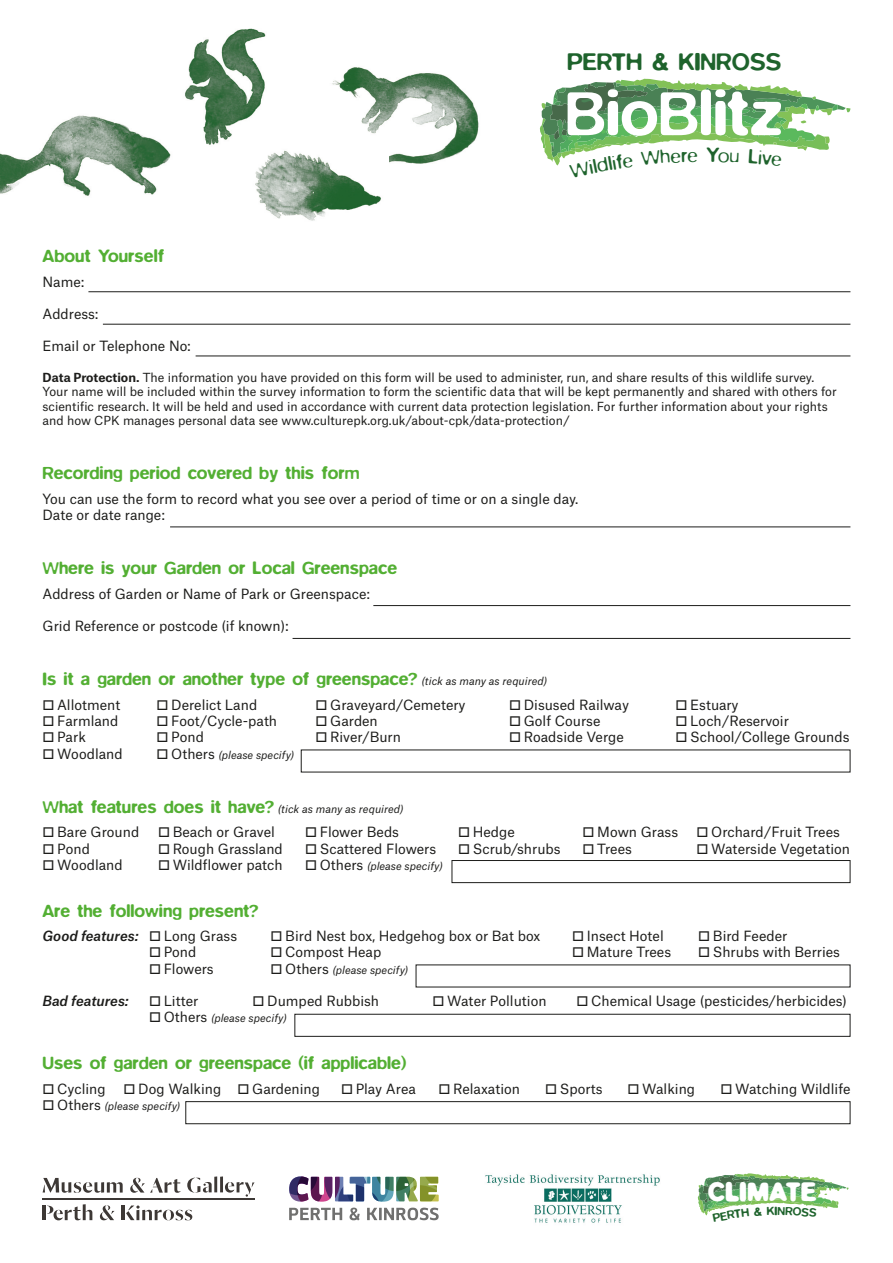
<style>
.page{position:relative;width:893px;height:1263px;background:#fff}
.page>*{position:absolute;margin:0;border:0;box-sizing:border-box;transform-origin:0 0}
.t1{font:500 64.35px "Blur";color:#fff}
.t2{font:700 25.35px "Blur";color:#fff}
.t3{font:500 24.75px "Blur";color:#1e632c}
.t4{font:500 18px "Blur";color:#53af33}
.t5{font:13.5px "Atlas Grotesk";color:#1d1d1b}
.t6{font:italic 500 13.5px "Atlas Grotesk";color:#1d1d1b}
.t7{font:12px/14.4px "Atlas Grotesk";color:#1d1d1b}
.t8{font:500 12px "Blur";color:#1e632c}
.t9{font:italic 10.5px "Atlas Grotesk";color:#1d1d1b}
.s1{font-weight:700}
.s2{font-family:"Atlas Grotesk";font-weight:400;font-style:italic;font-size:10.5px;color:#1d1d1b}
.s3{font-style:normal;font-size:13.5px}
.s4{font-weight:400;font-style:normal}
</style>
<div class="page">
<img style="left:485px;top:1174px;width:175px;height:49px">
<svg style="left:289px;top:1176px;width:150px;height:44px"></svg>
<hr style="left:43px;top:1199px;width:212px;height:1px;background:#3d3835">
<svg style="left:130px;top:1178px;width:51px;height:15px"></svg>
<svg style="left:43px;top:1178px;width:80px;height:15px"></svg>
<hr style="left:214px;top:1176px;width:3px;height:16px;background:#3d3835">
<hr style="left:220px;top:1176px;width:3px;height:16px;background:#3d3835">
<svg style="left:225px;top:1182px;width:30px;height:14px"></svg>
<svg style="left:187px;top:1177px;width:25px;height:15px"></svg>
<hr style="left:43px;top:1205px;width:3px;height:15px;background:#3d3835">
<hr style="left:121px;top:1205px;width:4px;height:15px;background:#3d3835">
<svg style="left:126px;top:1205px;width:66px;height:15px"></svg>
<svg style="left:47px;top:1204px;width:45px;height:16px"></svg>
<svg style="left:100px;top:1205px;width:15px;height:15px"></svg>
<div style="left:452px;top:860px;width:398px;height:23px;border:1px solid #1d1d1b"></div>
<div style="left:294px;top:1014px;width:556px;height:23px;border:1px solid #1d1d1b"></div>
<div style="left:185px;top:1101px;width:665px;height:23px;border:1px solid #1d1d1b"></div>
<hr style="left:88px;top:291px;width:762px;height:1px;background:#1d1d1b">
<hr style="left:103px;top:324px;width:747px;height:1px;background:#1d1d1b">
<hr style="left:196px;top:356px;width:654px;height:1px;background:#1d1d1b">
<hr style="left:170px;top:526px;width:680px;height:1px;background:#1d1d1b">
<hr style="left:373px;top:605px;width:477px;height:1px;background:#1d1d1b">
<hr style="left:293px;top:638px;width:557px;height:1px;background:#1d1d1b">
<img style="left:332px;top:67px;width:147px;height:97px">
<img style="left:255px;top:146px;width:134px;height:75px">
<img style="left:0;top:115px;width:171px;height:81px">
<img style="left:185px;top:28px;width:81px;height:117px">
<svg style="left:540px;top:79px;width:310px;height:87px"></svg>
<svg style="left:698px;top:1173px;width:151px;height:43px"></svg>
<p class="t3" style="left:567px;top:47px;width:216px">PERTH &amp; KINROSS</p>
<p class="t1" style="left:565px;top:76px;width:219px">BioBlitz</p>
<p class="t4" style="left:43px;top:245px;width:123px">About Yourself</p>
<p class="t5" style="left:43px;top:271px;width:43px">Name:</p>
<p class="t5" style="left:43px;top:303px;width:57px">Address:</p>
<p class="t5" style="left:43px;top:335px;width:150px">Email or Telephone No:</p>
<p class="t7" style="left:43px;top:369px;width:796px"><span class="s1">Data Protection.</span> The information you have provided on this form will be used to administer, run, and share results of this wildlife survey.<br>Your name will be included within the survey information to form the scientific data that will be kept permanently and shared with others for scientific research. It will be held and used in accordance with current data protection legislation. For further information about your rights and how CPK manages personal data see www.culturepk.org.uk/about-cpk/data-protection/</p>
<p class="t4" style="left:43px;top:463px;width:318px">Recording period covered by this form</p>
<p class="t5" style="left:43px;top:488px;width:537px">You can use the form to record what you see over a period of time or on a single day.</p>
<p class="t5" style="left:43px;top:504px;width:124px">Date or date range:</p>
<p class="t4" style="left:43px;top:558px;width:356px">Where is your Garden or Local Greenspace</p>
<p class="t5" style="left:43px;top:583px;width:329px">Address of Garden or Name of Park or Greenspace:</p>
<p class="t5" style="left:43px;top:615px;width:248px">Grid Reference or postcode (if known):</p>
<p class="t4" style="left:43px;top:669px;width:506px">Is it a garden or another type of greenspace? <span class="s2">(tick as many as required)</span></p>
<p class="t5" style="left:43px;top:694px;width:79px">□ Allotment</p>
<p class="t5" style="left:157px;top:694px;width:102px">□ Derelict Land</p>
<p class="t5" style="left:316px;top:694px;width:151px">□ Graveyard/Cemetery</p>
<p class="t5" style="left:509px;top:694px;width:121px">□ Disused Railway</p>
<p class="t5" style="left:676px;top:694px;width:65px">□ Estuary</p>
<p class="t5" style="left:43px;top:710px;width:77px">□ Farmland</p>
<p class="t5" style="left:157px;top:710px;width:122px">□ Foot/Cycle-path</p>
<p class="t5" style="left:316px;top:710px;width:64px">□ Garden</p>
<p class="t5" style="left:509px;top:710px;width:93px">□ Golf Course</p>
<p class="t5" style="left:676px;top:710px;width:115px">□ Loch/Reservoir</p>
<p class="t5" style="left:43px;top:726px;width:45px">□ Park</p>
<p class="t5" style="left:157px;top:726px;width:49px">□ Pond</p>
<p class="t5" style="left:316px;top:726px;width:87px">□ River/Burn</p>
<p class="t5" style="left:509px;top:726px;width:116px">□ Roadside Verge</p>
<p class="t5" style="left:676px;top:726px;width:175px">□ School/College Grounds</p>
<p class="t5" style="left:43px;top:743px;width:82px">□ Woodland</p>
<p class="t9" style="left:157px;top:746px;width:139px">□ <span class="s3">Others</span> (please specify)</p>
<p class="t4" style="left:43px;top:796px;width:363px">What features does it have? <span class="s2">(tick as many as required)</span></p>
<p class="t5" style="left:43px;top:821px;width:98px">□ Bare Ground</p>
<p class="t5" style="left:158px;top:821px;width:118px">□ Beach or Gravel</p>
<p class="t5" style="left:305px;top:821px;width:96px">□ Flower Beds</p>
<p class="t5" style="left:458px;top:821px;width:58px">□ Hedge</p>
<p class="t5" style="left:583px;top:821px;width:97px">□ Mown Grass</p>
<p class="t5" style="left:697px;top:821px;width:145px">□ Orchard/Fruit Trees</p>
<p class="t5" style="left:43px;top:837px;width:49px">□ Pond</p>
<p class="t5" style="left:158px;top:837px;width:126px">□ Rough Grassland</p>
<p class="t5" style="left:305px;top:837px;width:133px">□ Scattered Flowers</p>
<p class="t5" style="left:458px;top:837px;width:104px">□ Scrub/shrubs</p>
<p class="t5" style="left:583px;top:837px;width:51px">□ Trees</p>
<p class="t5" style="left:697px;top:837px;width:155px">□ Waterside Vegetation</p>
<p class="t5" style="left:43px;top:854px;width:82px">□ Woodland</p>
<p class="t5" style="left:158px;top:854px;width:126px">□ Wildflower patch</p>
<p class="t9" style="left:305px;top:857px;width:139px">□ <span class="s3">Others</span> (please specify)</p>
<p class="t4" style="left:43px;top:900px;width:218px">Are the following present?</p>
<p class="t6" style="left:43px;top:925px;width:196px">Good features: □ <span class="s4">Long Grass</span></p>
<p class="t5" style="left:271px;top:925px;width:271px">□ Bird Nest box, Hedgehog box or Bat box</p>
<p class="t5" style="left:572px;top:925px;width:93px">□ Insect Hotel</p>
<p class="t5" style="left:698px;top:925px;width:91px">□ Bird Feeder</p>
<p class="t5" style="left:149px;top:941px;width:49px">□ Pond</p>
<p class="t5" style="left:271px;top:941px;width:112px">□ Compost Heap</p>
<p class="t5" style="left:572px;top:941px;width:101px">□ Mature Trees</p>
<p class="t5" style="left:698px;top:941px;width:143px">□ Shrubs with Berries</p>
<p class="t5" style="left:149px;top:958px;width:66px">□ Flowers</p>
<p class="t9" style="left:271px;top:961px;width:139px">□ <span class="s3">Others</span> (please specify)</p>
<p class="t6" style="left:43px;top:990px;width:88px">Bad features:</p>
<p class="t5" style="left:149px;top:990px;width:51px">□ Litter</p>
<p class="t5" style="left:253px;top:990px;width:128px">□ Dumped Rubbish</p>
<p class="t5" style="left:433px;top:990px;width:115px">□ Water Pollution</p>
<p class="t5" style="left:577px;top:990px;width:272px">□ Chemical Usage (pesticides/herbicides)</p>
<p class="t9" style="left:149px;top:1010px;width:139px">□ <span class="s3">Others</span> (please specify)</p>
<p class="t4" style="left:43px;top:1052px;width:365px">Uses of garden or greenspace (if applicable)</p>
<p class="t5" style="left:43px;top:1078px;width:65px">□ Cycling</p>
<p class="t5" style="left:124px;top:1078px;width:198px">□ Dog Walking □ Gardening</p>
<p class="t5" style="left:341px;top:1078px;width:76px">□ Play Area</p>
<p class="t5" style="left:439px;top:1078px;width:83px">□ Relaxation</p>
<p class="t5" style="left:545px;top:1078px;width:59px">□ Sports</p>
<p class="t5" style="left:628px;top:1078px;width:69px">□ Walking</p>
<p class="t5" style="left:721px;top:1078px;width:131px">□ Watching Wildlife</p>
<p class="t9" style="left:43px;top:1098px;width:139px">□ <span class="s3">Others</span> (please specify)</p>
<p class="t2" style="left:708px;top:1173px;width:110px">CLIMATE</p>
<p class="t8" style="left:774px;top:1204px;width:5px">I</p>
</div>
